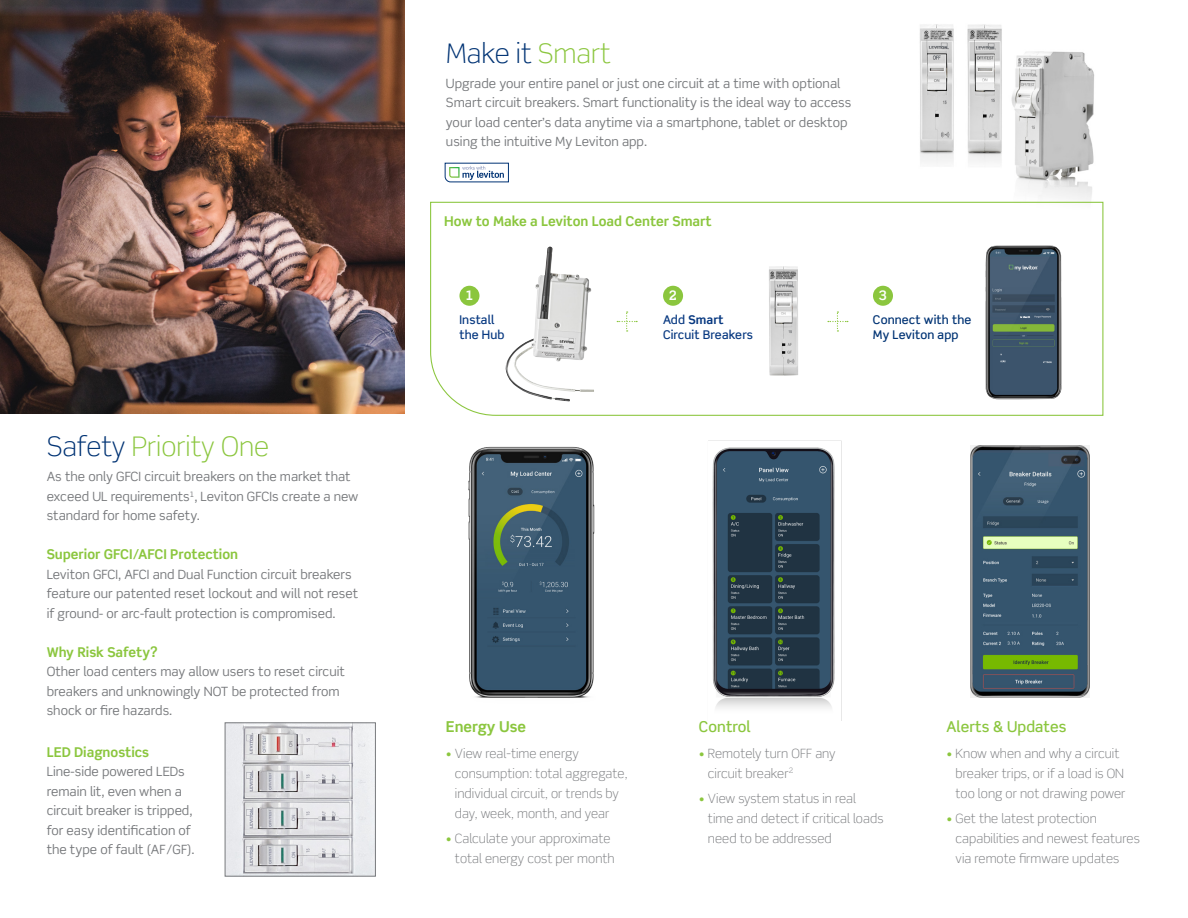
<style>
.page{position:relative;width:1188px;height:918px;background:#fff}
.page>*{position:absolute;margin:0;border:0;box-sizing:border-box;transform-origin:0 0}
.t1{font:300 27px "Scene Std";color:#8bc63e}
.t2{font:300 27px "Scene Std";color:#013374}
.t3{font:500 15px "Scene Std";letter-spacing:.005em;color:#8bc63e}
.t4{font:700 15px "Scene Std";color:#8bc63e}
.t5{font:700 13.5px "Scene Std";color:#8bc63e}
.t6{font:700 13.05px "Scene Std";color:#fff}
.t7{font:12.75px/19.5px "Scene Std";color:#76787b}
.t8{font:300 12.75px/20px "Scene Std";letter-spacing:.005em;color:#787a7d}
.t9{font:500 12px "Scene Std";letter-spacing:.01em;color:#083981}
.t10{font:500 12px "Scene Std";letter-spacing:.01em;color:#013374}
.t11{font:700 12px "Scene Std";letter-spacing:.01em;color:#083981}
.s1{color:#013374}
.s2{color:#8bc63e}
.s3{font-weight:500}
</style>
<div class="page">
<img style="left:920px;top:24px;width:175px;height:177px">
<svg style="left:430px;top:201px;width:674px;height:215px"></svg>
<img style="left:227px;top:725px;width:147px;height:149px">
<div style="left:225px;top:723px;width:151px;height:153px;border:1px solid #787a7d"></div>
<img style="left:708px;top:440px;width:134px;height:281px">
<img style="left:468px;top:446px;width:127px;height:252px">
<img style="left:971px;top:446px;width:119px;height:252px">
<img style="left:504px;top:247px;width:90px;height:155px">
<svg style="left:617px;top:311px;width:20px;height:21px"></svg>
<svg style="left:828px;top:311px;width:20px;height:21px"></svg>
<div style="left:459px;top:286px;width:20px;height:20px;background:#8bc63e;border-radius:50%"></div>
<div style="left:663px;top:286px;width:20px;height:20px;background:#8bc63e;border-radius:50%"></div>
<div style="left:873px;top:286px;width:20px;height:20px;background:#8bc63e;border-radius:50%"></div>
<img style="left:769px;top:266px;width:29px;height:109px">
<img style="left:985px;top:245px;width:77px;height:154px">
<img style="left:0;top:0;width:405px;height:414px">
<svg style="left:445px;top:163px;width:64px;height:19px"></svg>
<p class="t1" style="left:47px;top:430px;width:224px"><span class="s1">Safety</span> Priority One</p>
<p class="t7" style="left:47px;top:467px;width:313px">As the only GFCI circuit breakers on the market that exceed UL requirements<sup>1</sup>, Leviton GFCIs create a new standard for home safety.</p>
<p class="t5" style="left:47px;top:546px;width:193px">Superior GFCI/AFCI Protection</p>
<p class="t7" style="left:47px;top:564px;width:313px">Leviton GFCI, AFCI and Dual Function circuit breakers feature our patented reset lockout and will not reset if ground- or arc-fault protection is compromised.</p>
<p class="t5" style="left:47px;top:643px;width:113px">Why Risk Safety?</p>
<p class="t7" style="left:47px;top:662px;width:300px">Other load centers may allow users to reset circuit breakers and unknowingly NOT be protected from shock or fire hazards.</p>
<p class="t5" style="left:47px;top:743px;width:104px">LED Diagnostics</p>
<p class="t7" style="left:47px;top:762px;width:150px">Line-side powered LEDs remain lit, even when a circuit breaker is tripped, for easy identification of the type of fault (AF/GF).</p>
<p class="t2" style="left:446px;top:37px;width:166px">Make it <span class="s2">Smart</span></p>
<p class="t7" style="left:446px;top:73px;width:407px">Upgrade your entire panel or just one circuit at a time with optional Smart circuit breakers. Smart functionality is the ideal way to access your load center’s data anytime via a smartphone, tablet or desktop using the intuitive My Leviton app.</p>
<p class="t5" style="left:444px;top:212px;width:269px">How to Make a Leviton Load Center Smart</p>
<p class="t6" style="left:465px;top:287px;width:10px">1</p>
<p class="t6" style="left:669px;top:287px;width:10px">2</p>
<p class="t6" style="left:879px;top:287px;width:10px">3</p>
<p class="t11" style="left:663px;top:312px;width:62px"><span class="s3">Add</span> Smart</p>
<p class="t9" style="left:663px;top:327px;width:92px">Circuit Breakers</p>
<p class="t9" style="left:459px;top:312px;width:37px">Install</p>
<p class="t9" style="left:459px;top:327px;width:47px">the Hub</p>
<p class="t10" style="left:873px;top:312px;width:100px">Connect with the</p>
<p class="t10" style="left:873px;top:327px;width:87px">My Leviton app</p>
<p class="t4" style="left:446px;top:718px;width:82px">Energy Use</p>
<p class="t8" style="left:455px;top:743px;width:174px;text-indent:-9px"><span class="s2">•</span> View real-time energy consumption: total aggregate, individual circuit, or trends by day, week, month, and year</p>
<p class="t8" style="left:455px;top:828px;width:161px;text-indent:-9px"><span class="s2">•</span> Calculate your approximate total energy cost per month</p>
<p class="t3" style="left:699px;top:718px;width:53px">Control</p>
<p class="t8" style="left:708px;top:743px;width:129px;text-indent:-9px"><span class="s2">•</span> Remotely turn OFF any circuit breaker<sup>2</sup></p>
<p class="t8" style="left:708px;top:789px;width:177px;text-indent:-9px"><span class="s2">•</span> View system status in real time and detect if critical loads need to be addressed</p>
<p class="t3" style="left:947px;top:718px;width:122px">Alerts &amp; Updates</p>
<p class="t8" style="left:956px;top:743px;width:172px;text-indent:-9px"><span class="s2">•</span> Know when and why a circuit breaker trips, or if a load is ON too long or not drawing power</p>
<p class="t8" style="left:956px;top:808px;width:186px;text-indent:-9px"><span class="s2">•</span> Get the latest protection capabilities and newest features via remote firmware updates</p>
</div>
